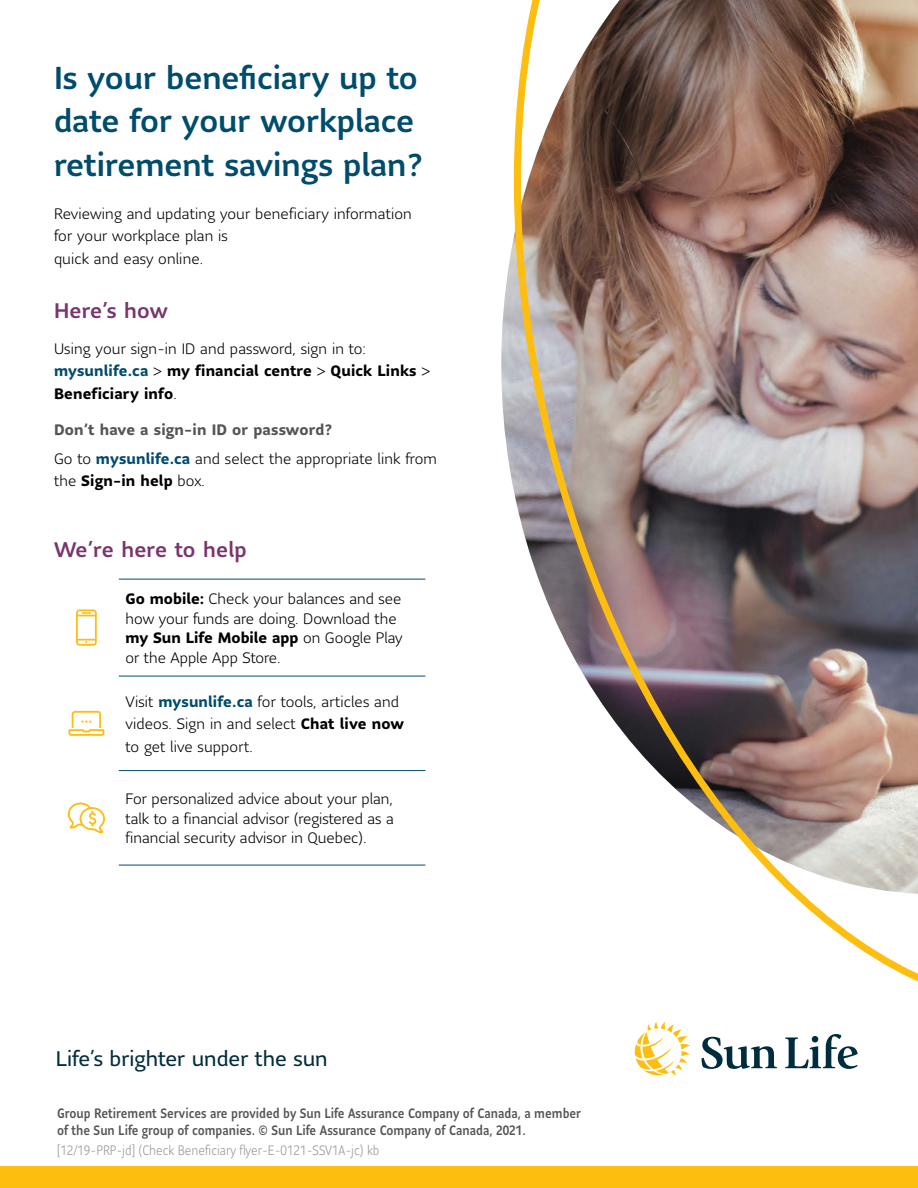
<style>
.page{position:relative;width:918px;height:1188px;background:#fff}
.page>*{position:absolute;margin:0;border:0;box-sizing:border-box;transform-origin:0 0}
.t1{font:500 31.5px/43.5px "Sun Life Sans";color:#004c6c}
.t2{font:21px "Sun Life Sans";color:#002d3d}
.t3{font:500 21px "Sun Life Sans";letter-spacing:.01em;color:#79356d}
.t4{font:300 15px/22.5px "Sun Life Sans";letter-spacing:.01em;color:#000}
.t5{font:700 15px "Sun Life Sans";letter-spacing:.01em;color:#000}
.t6{font:500 13.5px/16.5px "Sun Life Sans Condensed";color:#555}
.t7{font:300 13.5px "Sun Life Sans Condensed";color:#9a9696}
.s1{font-weight:700;color:#004c6c}
.s2{font-weight:700}
.s3{font-weight:700;color:#555}
.s4{font-weight:300}
</style>
<div class="page">
<img style="left:501px;top:0;width:417px;height:982px">
<hr style="left:119px;top:579px;width:306px;height:1px;background:#004c6c">
<hr style="left:119px;top:676px;width:306px;height:1px;background:#004c6c">
<hr style="left:119px;top:770px;width:306px;height:1px;background:#004c6c">
<hr style="left:119px;top:865px;width:306px;height:1px;background:#004c6c">
<svg style="left:76px;top:609px;width:21px;height:37px"></svg>
<svg style="left:68px;top:711px;width:36px;height:25px"></svg>
<svg style="left:68px;top:803px;width:37px;height:30px"></svg>
<div style="left:0;top:1166px;width:918px;height:22px;background:#febe10"></div>
<svg style="left:702px;top:1037px;width:75px;height:32px"></svg>
<svg style="left:785px;top:1034px;width:73px;height:35px"></svg>
<svg style="left:635px;top:1022px;width:55px;height:54px"></svg>
<h1 class="t1" style="left:54px;top:55px;width:371px">Is your beneficiary up to date for your workplace retirement savings plan?</h1>
<p class="t4" style="left:54px;top:202px;width:359px">Reviewing and updating your beneficiary information for your workplace plan is<br>quick and easy online.</p>
<h2 class="t3" style="left:54px;top:296px;width:115px">Here’s how</h2>
<p class="t4" style="left:54px;top:337px;width:378px">Using your sign-in ID and password, sign in to: <span class="s1">mysunlife.ca</span> &gt; <span class="s2">my financial centre</span> &gt; <span class="s2">Quick Links</span> &gt;<br><span class="s2">Beneficiary info</span>.</p>
<p class="t4" style="left:54px;top:414px;width:384px;line-height:29.2px"><span class="s3">Don’t have a sign-in ID or password?<br></span>Go to <span class="s1">mysunlife.ca</span> and select the appropriate link from</p>
<p class="t5" style="left:54px;top:471px;width:152px"><span class="s4">the</span> Sign-in help <span class="s4">box.</span></p>
<h2 class="t3" style="left:54px;top:535px;width:194px">We’re here to help</h2>
<p class="t4" style="left:126px;top:589px;width:279px;line-height:19.5px"><span class="s2">Go mobile:</span> Check your balances and see how your funds are doing. Download the <span class="s2">my Sun Life Mobile app</span> on Google Play or the Apple App Store.</p>
<p class="t4" style="left:126px;top:690px;width:280px">Visit <span class="s1">mysunlife.ca</span> for tools, articles and videos. Sign in and select <span class="s2">Chat live now </span>to get live support.</p>
<p class="t4" style="left:126px;top:789px;width:270px;line-height:19.5px;text-align:justify">For personalized advice about your plan, talk to a financial advisor (registered as a financial security advisor in Quebec).</p>
<h2 class="t2" style="left:56px;top:1045px;width:273px">Life’s brighter under the sun</h2>
<p class="t6" style="left:57px;top:1105px;width:526px">Group Retirement Services are provided by Sun Life Assurance Company of Canada, a member of the Sun Life group of companies. © Sun Life Assurance Company of Canada, 2021.</p>
<p class="t7" style="left:57px;top:1141px;width:324px">[12/19-PRP-jd] (Check Beneficiary flyer-E-0121-SSV1A-jc) kb</p>
</div>
